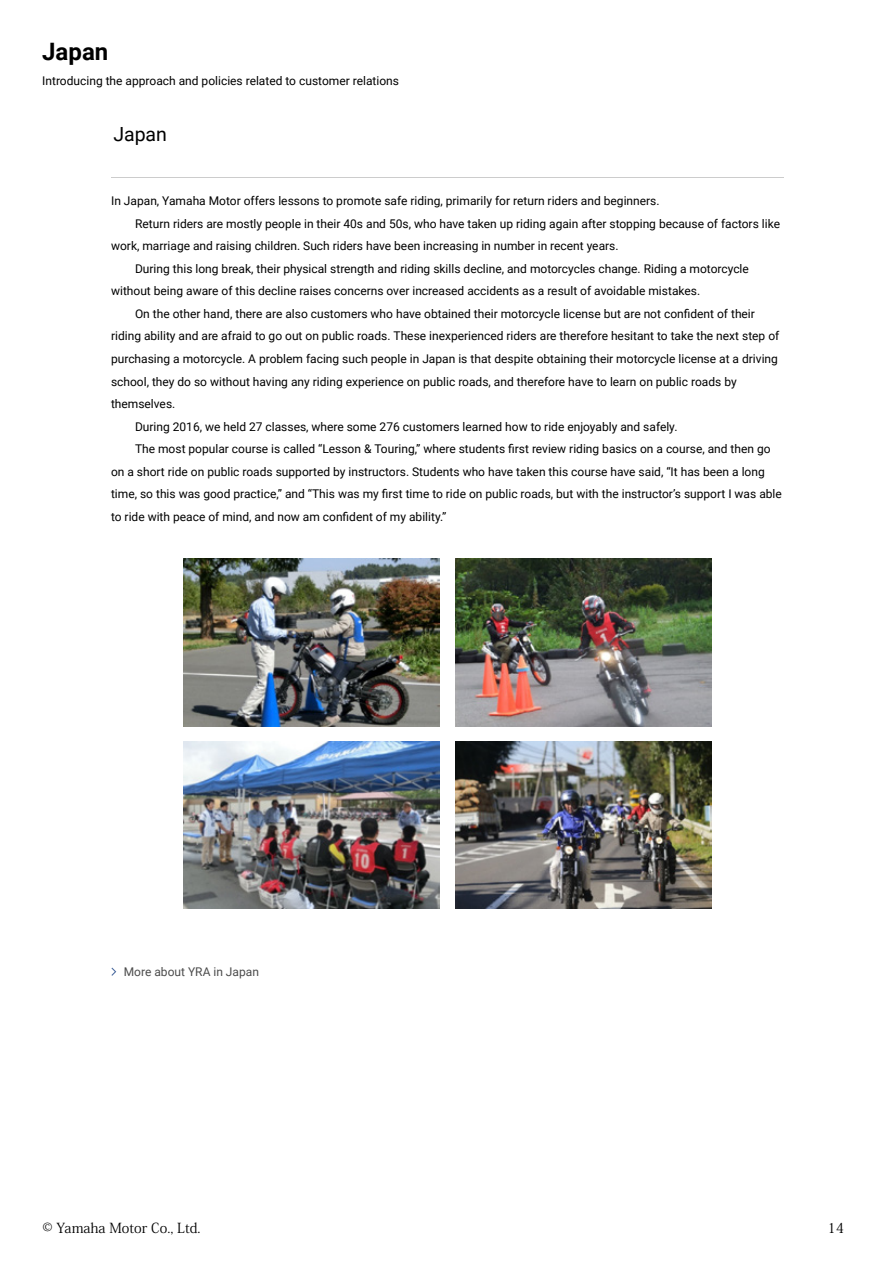
<style>
.page{position:relative;width:893px;height:1263px;background:#fff}
.page>*{position:absolute;margin:0;border:0;box-sizing:border-box;transform-origin:0 0}
.t1{font:700 24px "Roboto";color:#000}
.t2{font:19.5px "Roboto";color:#000}
.t3{font:13.8px "Koz Min Pro";color:#000}
.t4{font:12px "Roboto";color:#000}
.t5{font:12px "Roboto";color:#4b4b4b}
</style>
<div class="page">
<hr style="left:111px;top:177px;width:672px;height:1px;background:#ccc">
<img style="left:183px;top:558px;width:256px;height:168px">
<img style="left:455px;top:558px;width:256px;height:168px">
<img style="left:183px;top:741px;width:256px;height:167px">
<img style="left:455px;top:741px;width:256px;height:167px">
<svg style="left:111px;top:967px;width:5px;height:9px"></svg>
<h1 class="t1" style="left:42px;top:35px;width:68px">Japan</h1>
<p class="t4" style="left:42px;top:73px;width:358px">Introducing the approach and policies related to customer relations</p>
<h2 class="t2" style="left:113px;top:120px;width:55px">Japan</h2>
<p class="t4" style="left:111px;top:193px;width:550px">In Japan, Yamaha Motor offers lessons to promote safe riding, primarily for return riders and beginners.</p>
<p class="t4" style="left:135px;top:215px;width:646px">Return riders are mostly people in their 40s and 50s, who have taken up riding again after stopping because of factors like</p>
<p class="t4" style="left:111px;top:238px;width:509px">work, marriage and raising children. Such riders have been increasing in number in recent years.</p>
<p class="t4" style="left:135px;top:260px;width:615px">During this long break, their physical strength and riding skills decline, and motorcycles change. Riding a motorcycle</p>
<p class="t4" style="left:111px;top:283px;width:591px">without being aware of this decline raises concerns over increased accidents as a result of avoidable mistakes.</p>
<p class="t4" style="left:135px;top:305px;width:621px">On the other hand, there are also customers who have obtained their motorcycle license but are not confident of their</p>
<p class="t4" style="left:111px;top:328px;width:670px">riding ability and are afraid to go out on public roads. These inexperienced riders are therefore hesitant to take the next step of</p>
<p class="t4" style="left:111px;top:350px;width:668px">purchasing a motorcycle. A problem facing such people in Japan is that despite obtaining their motorcycle license at a driving</p>
<p class="t4" style="left:111px;top:373px;width:627px">school, they do so without having any riding experience on public roads, and therefore have to learn on public roads by</p>
<p class="t4" style="left:111px;top:395px;width:66px">themselves.</p>
<p class="t4" style="left:135px;top:418px;width:544px">During 2016, we held 27 classes, where some 276 customers learned how to ride enjoyably and safely.</p>
<p class="t4" style="left:135px;top:440px;width:637px">The most popular course is called “Lesson &amp; Touring,” where students first review riding basics on a course, and then go</p>
<p class="t4" style="left:111px;top:463px;width:655px">on a short ride on public roads supported by instructors. Students who have taken this course have said, “It has been a long</p>
<p class="t4" style="left:111px;top:485px;width:672px">time, so this was good practice,” and “This was my first time to ride on public roads, but with the instructor’s support I was able</p>
<p class="t4" style="left:111px;top:508px;width:337px">to ride with peace of mind, and now am confident of my ability.”</p>
<p class="t5" style="left:124px;top:963px;width:137px">More about YRA in Japan</p>
<p class="t3" style="left:43px;top:1218px;width:160px">© Yamaha Motor Co., Ltd.</p>
<p class="t3" style="left:827px;top:1218px;width:18px">14</p>
</div>
